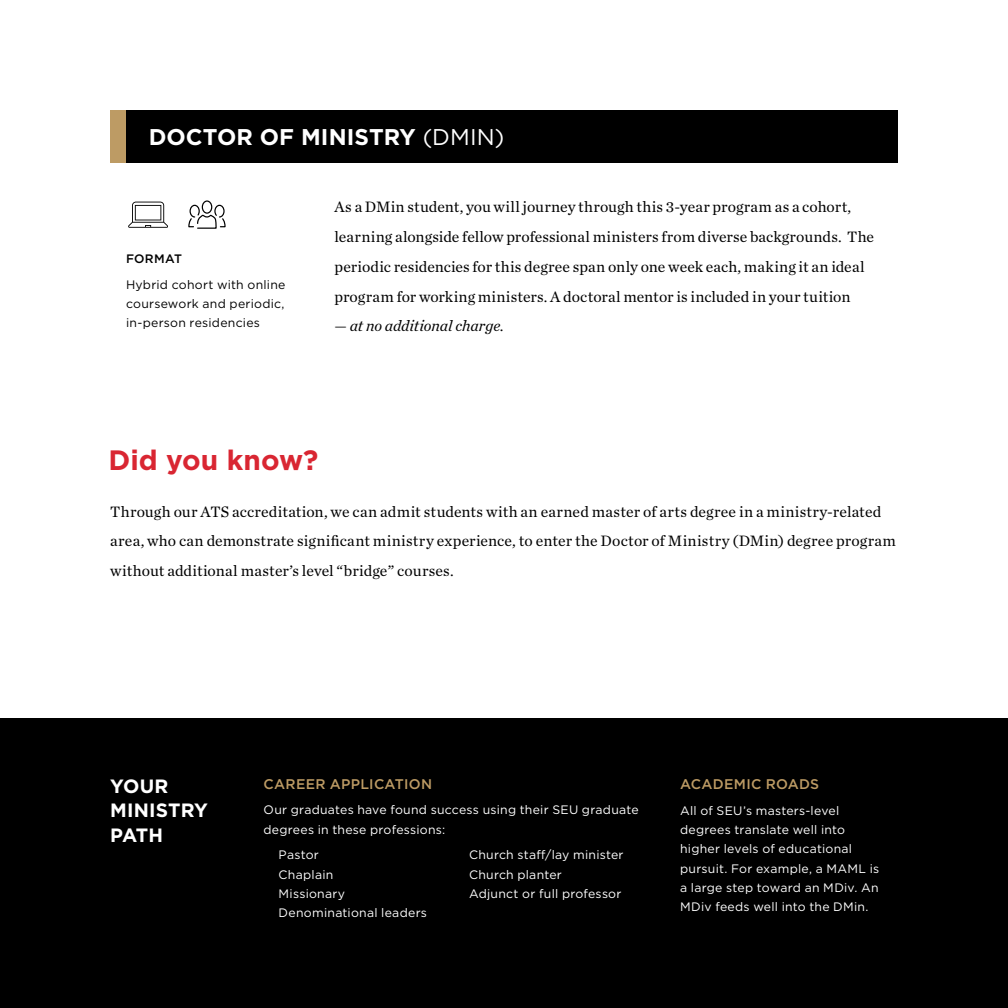
<style>
.page{position:relative;width:1008px;height:1008px;background:#fff}
.page>*{position:absolute;margin:0;border:0;box-sizing:border-box;transform-origin:0 0}
.t1{font:700 28px "Gotham";color:#d92632}
.t2{font:700 22.75px "Gotham";color:#fff}
.t3{font:700 19.25px/24.5px "Gotham";letter-spacing:.005em;color:#fff}
.t4{font:15.75px/29.8px "Chronicle Text G1";letter-spacing:.005em;color:#000}
.t5{font:italic 15.75px "Chronicle Text G1";letter-spacing:-.005em;color:#000}
.t6{font:500 14px "Gotham";letter-spacing:.02em;color:#bd9b64}
.t7{font:12.25px/19.2px "Gotham";letter-spacing:.02em;color:#fff}
.t8{font:12.25px/19.2px "Gotham";letter-spacing:.02em;color:#000;text-align:justify}
.t9{font:500 12.25px "Gotham";letter-spacing:.025em;color:#000}
.s1{font-weight:400}
.s2{font-style:normal}
</style>
<div class="page">
<div style="left:126px;top:110px;width:772px;height:52px;background:#000"></div>
<div style="left:0;top:718px;width:1008px;height:290px;background:#000"></div>
<svg style="left:128px;top:202px;width:40px;height:26px"></svg>
<div style="left:110px;top:110px;width:16px;height:52px;background:#bd9b64"></div>
<div style="left:202px;top:200px;width:10px;height:14px;border:1px solid #000;border-radius:50%"></div>
<svg style="left:188px;top:204px;width:38px;height:25px"></svg>
<h2 class="t2" style="left:149px;top:121px;width:357px">DOCTOR OF MINISTRY <span class="s1">(DMIN)</span></h2>
<p class="t9" style="left:126px;top:251px;width:58px">FORMAT</p>
<p class="t8" style="left:126px;top:274px;width:161px">Hybrid cohort with online coursework and periodic, in-person residencies</p>
<p class="t4" style="left:335px;top:191px;width:541px">As a DMin student, you will journey through this 3-year program as a cohort, learning alongside fellow professional ministers from diverse backgrounds. The periodic residencies for this degree span only one week each, making it an ideal program for working ministers. A doctoral mentor is included in your tuition</p>
<p class="t5" style="left:335px;top:314px;width:171px"><span class="s2">—</span> at no additional charge.</p>
<h1 class="t1" style="left:108px;top:442px;width:211px">Did you know?</h1>
<p class="t4" style="left:110px;top:496px;width:787px">Through our ATS accreditation, we can admit students with an earned master of arts degree in a ministry-related area, who can demonstrate significant ministry experience, to enter the Doctor of Ministry (DMin) degree program without additional master’s level “bridge” courses.</p>
<p class="t3" style="left:110px;top:774px;width:99px">YOUR<br>MINISTRY<br>PATH</p>
<p class="t6" style="left:264px;top:775px;width:170px">CAREER APPLICATION</p>
<p class="t7" style="left:264px;top:800px;width:377px">Our graduates have found success using their SEU graduate degrees in these professions:</p>
<p class="t7" style="left:279px;top:845px;width:150px">Pastor<br>Chaplain<br>Missionary<br>Denominational leaders</p>
<p class="t7" style="left:469px;top:845px;width:156px">Church staff/lay minister<br>Church planter<br>Adjunct or full professor</p>
<p class="t6" style="left:680px;top:775px;width:140px">ACADEMIC ROADS</p>
<p class="t7" style="left:680px;top:801px;width:201px">All of SEU’s masters-level degrees translate well into higher levels of educational pursuit. For example, a MAML is a large step toward an MDiv. An<br>MDiv feeds well into the DMin.</p>
</div>
